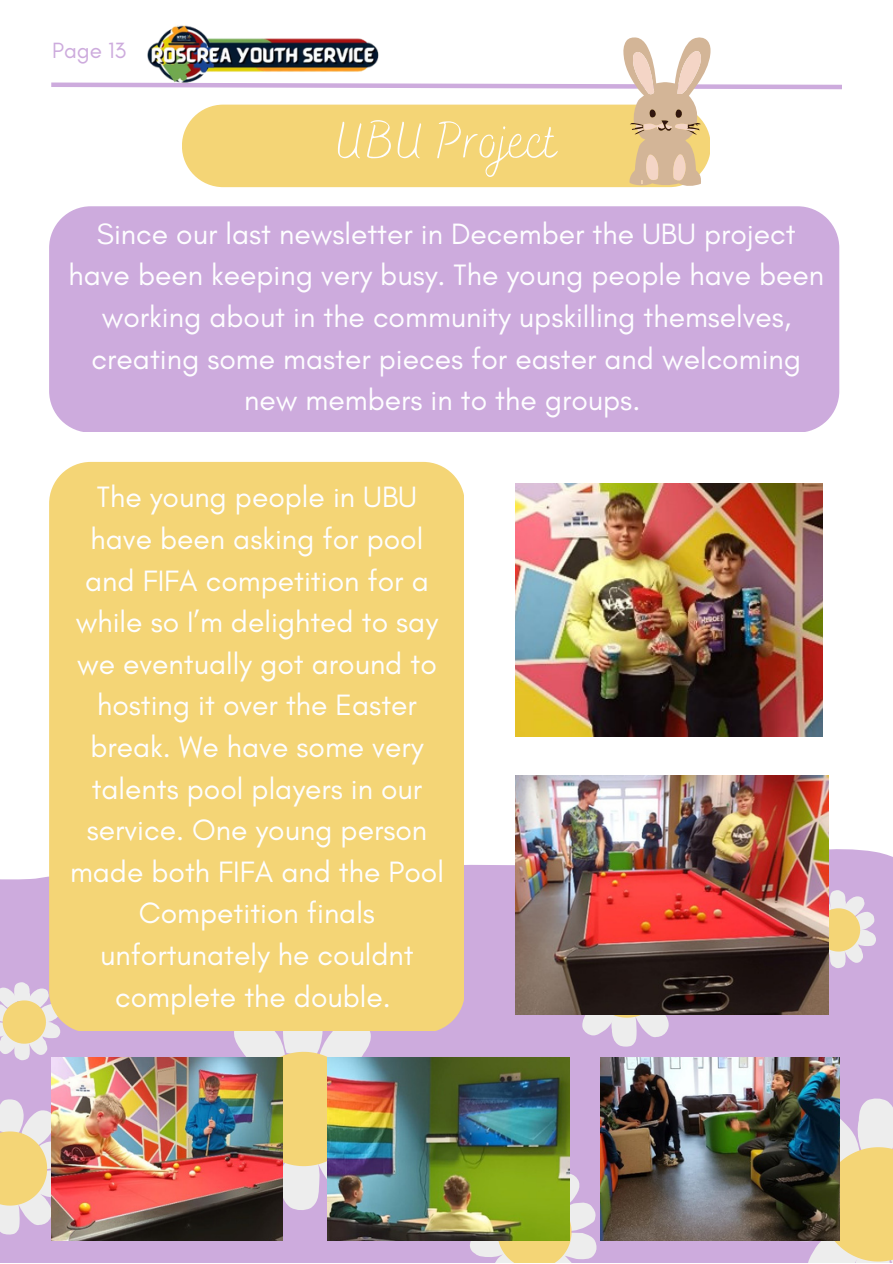
<style>
.page{position:relative;width:893px;height:1264px;background:#fff}
.page>*{position:absolute;margin:0;border:0;box-sizing:border-box;transform-origin:0 0}
.t1{font:100 52.5px "Bakerie Smooth";color:#fefeff}
.t2{font:30px/41.5px "Glacial Indifference";color:#fefeff;text-align:center}
.t3{font:22.5px "Glacial Indifference";color:#cdabdd}
</style>
<div class="page">
<img style="left:161px;top:25px;width:46px;height:12px">
<div style="left:49px;top:206px;width:790px;height:226px;background:#cdabdd"></div>
<svg style="left:0;top:820px;width:892px;height:442px;background:#cfb1dc"></svg>
<svg style="left:777px;top:1097px;width:115px;height:165px;background:#e7d1a4"></svg>
<svg style="left:203px;top:1030px;width:196px;height:183px;background:#e9d5b7"></svg>
<svg style="left:560px;top:1014px;width:130px;height:34px;background:#d5c0dc"></svg>
<svg style="left:828px;top:889px;width:49px;height:80px;background:#e3cec2"></svg>
<svg style="left:0;top:981px;width:61px;height:80px;background:#e7d4bf"></svg>
<svg style="left:468px;top:1161px;width:129px;height:101px;background:#ddccbe"></svg>
<svg style="left:0;top:1098px;width:51px;height:138px;background:#ead7b9"></svg>
<div style="left:49px;top:462px;width:414px;height:568px;background:#f4d576"></div>
<img style="left:515px;top:483px;width:307px;height:253px">
<img style="left:51px;top:1057px;width:232px;height:182px">
<img style="left:515px;top:775px;width:313px;height:239px">
<img style="left:327px;top:1057px;width:242px;height:182px">
<img style="left:600px;top:1057px;width:239px;height:182px">
<svg style="left:51px;top:37px;width:791px;height:150px"></svg>
<p class="t3" style="left:52px;top:36px;width:76px">Page 13</p>
<h1 class="t1" style="left:336px;top:110px;width:222px">UBU Project</h1>
<p class="t2" style="left:68px;top:212px;width:757px">Since our last newsletter in December the UBU project have been keeping very busy. The young people have been working about in the community upskilling themselves, creating some master pieces for easter and welcoming new members in to the groups.</p>
<p class="t2" style="left:70px;top:476px;width:375px">The young people in UBU have been asking for pool and FIFA competition for a while so I’m delighted to say we eventually got around to hosting it over the Easter break. We have some very talents pool players in our service. One young person made both FIFA and the Pool<br>Competition finals unfortunately he couldnt complete the double.</p>
</div>
